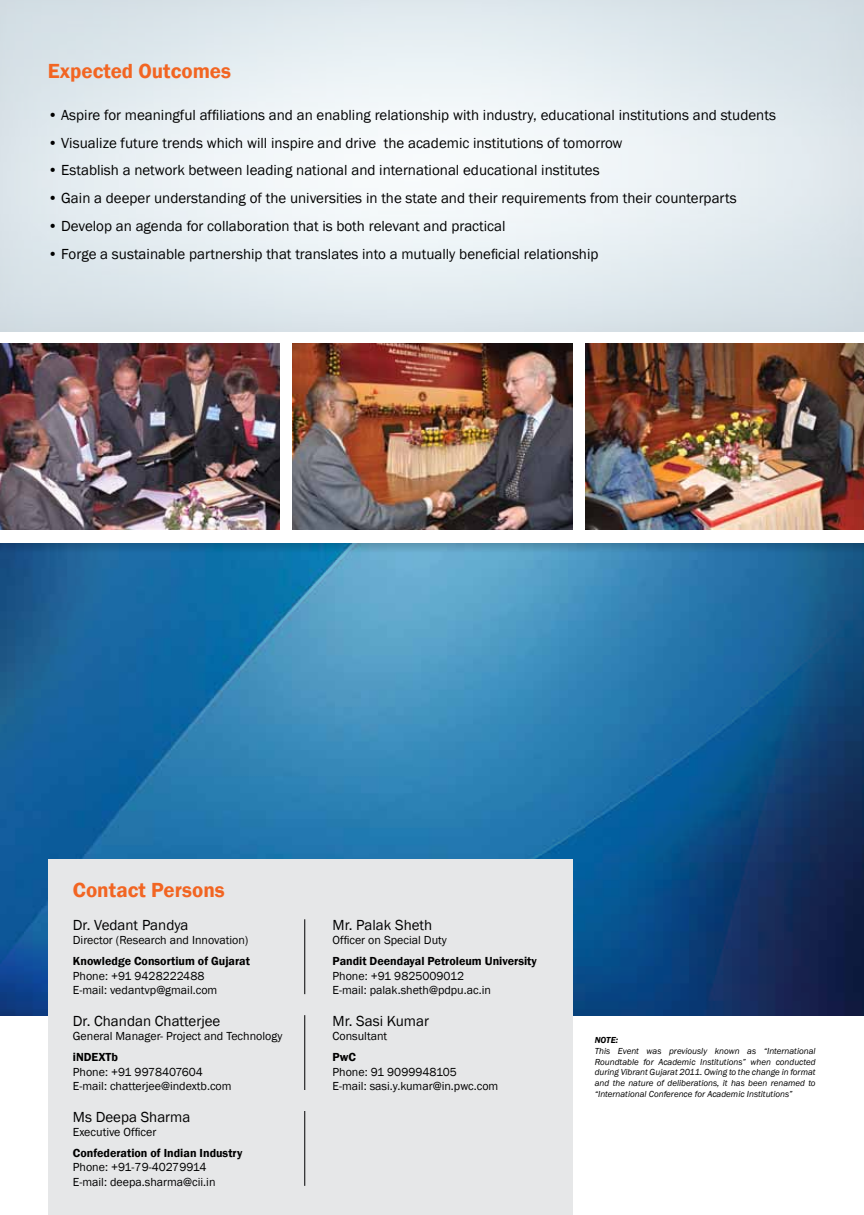
<style>
.page{position:relative;width:864px;height:1215px;background:#fff}
.page>*{position:absolute;margin:0;border:0;box-sizing:border-box;transform-origin:0 0}
.t1{font:600 21px "Franklin Gothic";color:#f26522}
.t2{font:15px "Franklin Gothic";color:#000}
.t3{font:12px/14.4px "Franklin Gothic";color:#000}
.t4{font:600 12px/21.1px "Franklin Gothic";color:#000}
.t5{font:italic 9px/10.8px "Franklin Gothic";color:#000}
.s1{font-weight:600}
.s2{font-weight:400}
</style>
<div class="page">
<img style="left:0;top:576px;width:864px;height:440px">
<svg style="left:0;top:543px;width:864px;height:33px;background:#327dad"></svg>
<img style="left:0;top:344px;width:280px;height:186px">
<img style="left:586px;top:344px;width:278px;height:186px">
<div style="left:48px;top:860px;width:525px;height:355px;background:#e6e7e8"></div>
<hr style="left:305px;top:919px;width:1px;height:75px;background:#000">
<hr style="left:305px;top:1015px;width:1px;height:75px;background:#000">
<hr style="left:305px;top:1111px;width:1px;height:75px;background:#000">
<svg style="left:0;top:0;width:864px;height:332px;fill:#e3ecf0"></svg>
<img style="left:293px;top:344px;width:280px;height:186px">
<p class="t1" style="left:48px;top:58px;width:185px">Expected Outcomes</p>
<p class="t2" style="left:48px;top:105px;width:730px">• Aspire for meaningful affiliations and an enabling relationship with industry, educational institutions and students</p>
<p class="t2" style="left:48px;top:133px;width:576px">• Visualize future trends which will inspire and drive the academic institutions of tomorrow</p>
<p class="t2" style="left:48px;top:161px;width:553px">• Establish a network between leading national and international educational institutes</p>
<p class="t2" style="left:48px;top:189px;width:690px">• Gain a deeper understanding of the universities in the state and their requirements from their counterparts</p>
<p class="t2" style="left:48px;top:216px;width:459px">• Develop an agenda for collaboration that is both relevant and practical</p>
<p class="t2" style="left:48px;top:244px;width:552px">• Forge a sustainable partnership that translates into a mutually beneficial relationship</p>
<p class="t1" style="left:73px;top:877px;width:154px">Contact Persons</p>
<p class="t2" style="left:73px;top:915px;width:117px">Dr. Vedant Pandya</p>
<p class="t3" style="left:73px;top:930px;width:179px;line-height:21.1px">Director (Research and Innovation)<br><span class="s1">Knowledge Consortium of Gujarat</span></p>
<p class="t3" style="left:73px;top:969px;width:146px">Phone: +91 9428222488<br>E-mail: vedantvp@gmail.com</p>
<p class="t2" style="left:73px;top:1011px;width:149px">Dr. Chandan Chatterjee</p>
<p class="t3" style="left:73px;top:1026px;width:211px;line-height:21.1px">General Manager- Project and Technology <span class="s1">iNDEXTb</span></p>
<p class="t3" style="left:73px;top:1065px;width:160px">Phone: +91 9978407604<br>E-mail: chatterjee@indextb.com</p>
<p class="t2" style="left:73px;top:1107px;width:119px">Ms Deepa Sharma</p>
<p class="t4" style="left:73px;top:1121px;width:171px"><span class="s2">Executive Officer<br></span>Confederation of Indian Industry</p>
<p class="t3" style="left:73px;top:1161px;width:144px">Phone: +91-79-40279914<br>E-mail: deepa.sharma@cii.in</p>
<p class="t2" style="left:333px;top:915px;width:101px">Mr. Palak Sheth</p>
<p class="t4" style="left:333px;top:930px;width:206px"><span class="s2">Officer on Special Duty<br></span>Pandit Deendayal Petroleum University</p>
<p class="t3" style="left:333px;top:969px;width:160px">Phone: +91 9825009012<br>E-mail: palak.sheth@pdpu.ac.in</p>
<p class="t2" style="left:333px;top:1011px;width:98px">Mr. Sasi Kumar</p>
<p class="t3" style="left:333px;top:1026px;width:56px;line-height:21.1px">Consultant<br><span class="s1">PwC</span></p>
<p class="t3" style="left:333px;top:1065px;width:167px">Phone: 91 9099948105<br>E-mail: sasi.y.kumar@in.pwc.com</p>
<p class="t5" style="left:595px;top:1035px;width:222px"><span class="s1">NOTE:<br></span>This Event was previously known as “International Roundtable for Academic Institutions” when conducted during Vibrant Gujarat 2011. Owing to the change in format and the nature of deliberations, it has been renamed to “International Conference for Academic Institutions”</p>
</div>
